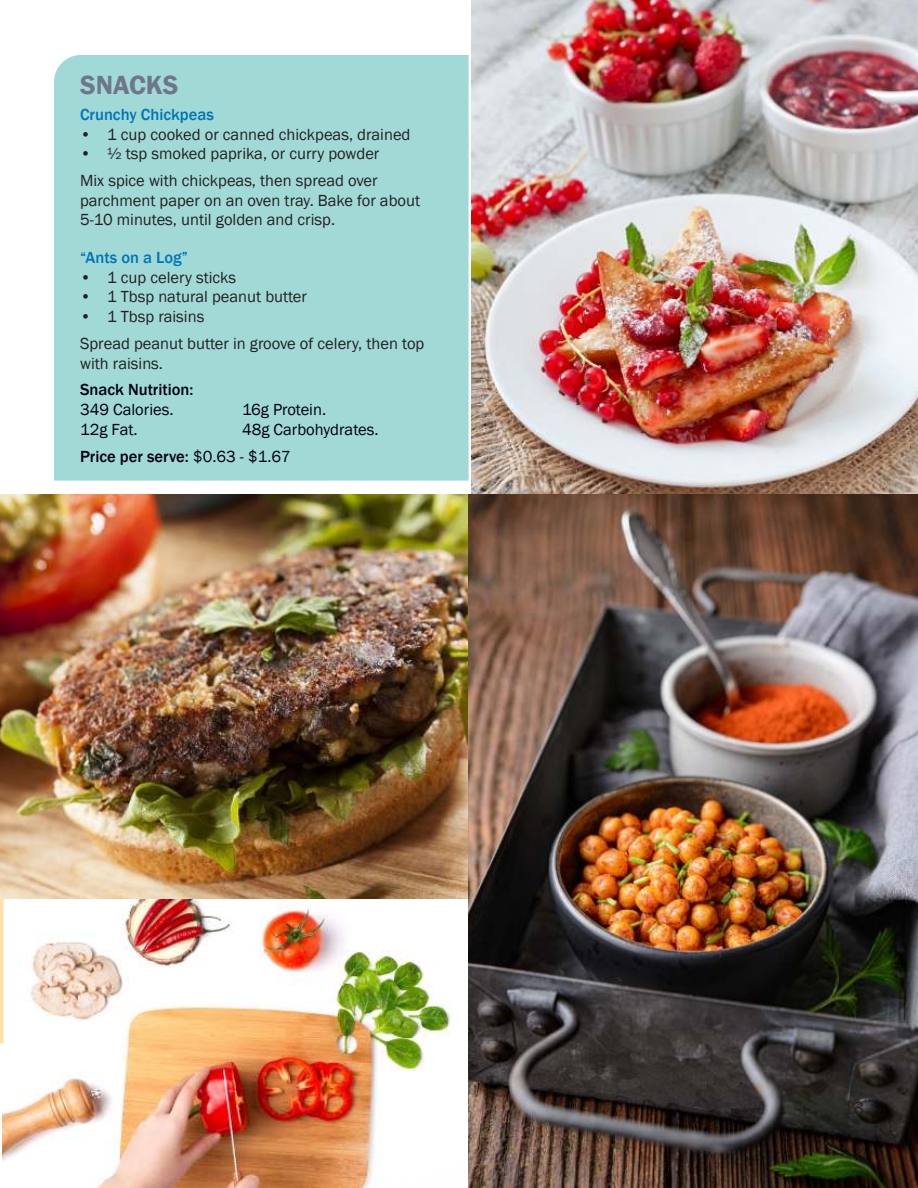
<style>
.page{position:relative;width:918px;height:1188px;background:#fff}
.page>*{position:absolute;margin:0;border:0;box-sizing:border-box;transform-origin:0 0}
.t1{font:600 27px "Franklin Gothic";color:#6e768a}
.t2{font:18px "Franklin Gothic";color:#231f20}
.t3{font:16.5px/26.5px "Franklin Gothic";color:#231f20}
.t4{font:16.5px/26.5px "Franklin Gothic";color:#00000b}
.t5{font:500 16.5px "Franklin Gothic";color:#0075b6}
.t6{font:500 16.5px "Franklin Gothic";color:#00000b}
.s1{font-weight:500}
</style>
<div class="page">
<img style="left:2px;top:899px;width:467px;height:289px">
<svg style="left:0;top:899px;width:4px;height:144px"></svg>
<div style="left:54px;top:55px;width:415px;height:426px;background:#a1d9d6"></div>
<img style="left:0;top:494px;width:468px;height:405px">
<img style="left:472px;top:0;width:446px;height:494px">
<img style="left:469px;top:494px;width:449px;height:694px">
<h1 class="t1" style="left:80px;top:69px;width:100px">SNACKS</h1>
<p class="t5" style="left:80px;top:107px;width:135px">Crunchy Chickpeas</p>
<p class="t3" style="left:80px;top:122px;width:332px">• 1 cup cooked or canned chickpeas, drained</p>
<p class="t3" style="left:80px;top:141px;width:301px">• ½ tsp smoked paprika, or curry powder<br>Mix spice with chickpeas, then spread over</p>
<p class="t3" style="left:80px;top:191px;width:342px;line-height:19.8px">parchment paper on an oven tray. Bake for about<br>5-10 minutes, until golden and crisp.</p>
<p class="t5" style="left:80px;top:250px;width:109px">“Ants on a Log”</p>
<p class="t3" style="left:80px;top:265px;width:158px">• 1 cup celery sticks</p>
<p class="t3" style="left:80px;top:284px;width:228px">• 1 Tbsp natural peanut butter</p>
<p class="t3" style="left:80px;top:304px;width:346px">• 1 Tbsp raisins<br>Spread peanut butter in groove of celery, then top</p>
<p class="t3" style="left:80px;top:351px;width:84px">with raisins.</p>
<p class="t6" style="left:80px;top:383px;width:115px">Snack Nutrition:</p>
<p class="t4" style="left:80px;top:397px;width:95px">349 Calories.</p>
<p class="t4" style="left:242px;top:397px;width:86px">16g Protein.</p>
<p class="t4" style="left:80px;top:417px;width:59px">12g Fat.</p>
<p class="t4" style="left:80px;top:417px;width:300px;text-indent:162px">48g Carbohydrates.<br><span class="s1">Price per serve:</span> $0.63 - $1.67</p>
<p class="t2" style="left:843px;top:1101px;width:22px">13</p>
</div>
